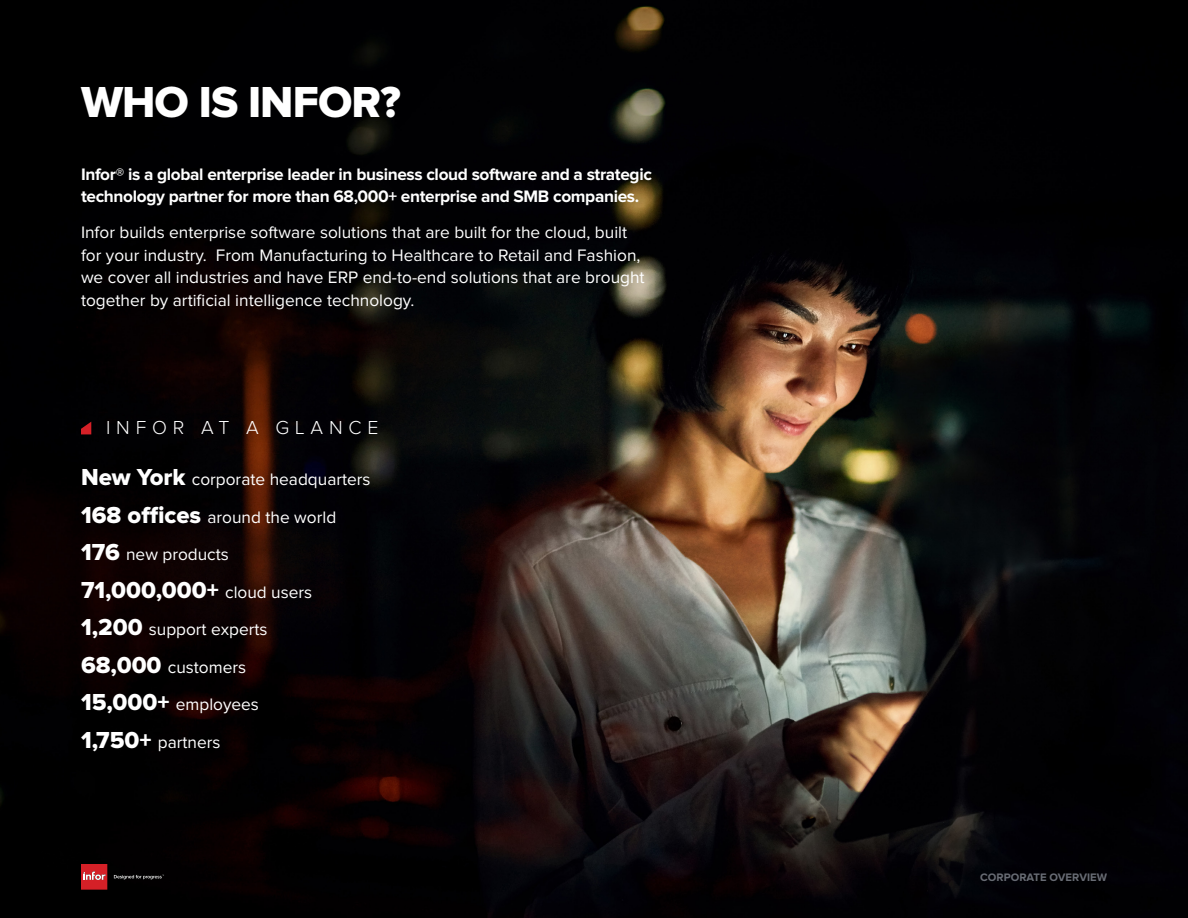
<style>
.page{position:relative;width:1188px;height:918px;background:#fff}
.page>*{position:absolute;margin:0;border:0;box-sizing:border-box;transform-origin:0 0}
.t1{font:45px "Proxima Nova Extrabld";letter-spacing:-.02em;color:#fff}
.t2{font:24px "Proxima Nova Extrabld";color:#fff}
.t3{font:300 19.5px "Proxima Nova";letter-spacing:.3em;color:#fff}
.t4{font:17.25px/37.5px "Proxima Nova";color:#fff}
.t5{font:700 17.25px/22.5px "Proxima Nova";letter-spacing:-.02em;color:#fff}
.t6{font:700 11.25px "Proxima Nova";color:#686c74}
.s1{font-family:"Proxima Nova Extrabld";font-size:24px}
.s2{font-family:"Proxima Nova";font-size:17.25px}
</style>
<div class="page">
<img style="left:0;top:0;width:1188px;height:918px">
<svg style="left:81px;top:422px;width:10px;height:12px"></svg>
<svg style="left:114px;top:875px;width:50px;height:4px"></svg>
<svg style="left:81px;top:864px;width:26px;height:26px"></svg>
<h1 class="t1" style="left:81px;top:81px;width:321px">WHO IS INFOR?</h1>
<p class="t5" style="left:81px;top:163px;width:573px">Infor® is a global enterprise leader in business cloud software and a strategic technology partner for more than 68,000+ enterprise and SMB companies.</p>
<p class="t4" style="left:81px;top:222px;width:565px;line-height:22.5px">Infor builds enterprise software solutions that are built for the cloud, built for your industry. From Manufacturing to Healthcare to Retail and Fashion, we cover all industries and have ERP end-to-end solutions that are brought together by artificial intelligence technology.</p>
<p class="t3" style="left:106px;top:419px;width:274px">INFOR AT A GLANCE</p>
<p class="t4" style="left:81px;top:462px;width:291px"><span class="s1">New York</span> corporate headquarters<br><span class="s1">168 offices</span> around the world<br><span class="s1">176</span> new products</p>
<h2 class="t2" style="left:81px;top:579px;width:233px">71,000,000+ <span class="s2">cloud users</span></h2>
<p class="t4" style="left:81px;top:612px;width:188px"><span class="s1">1,200</span> support experts<br><span class="s1">68,000</span> customers<br><span class="s1">15,000+</span> employees<br><span class="s1">1,750+</span> partners</p>
<p class="t6" style="left:980px;top:872px;width:128px">CORPORATE OVERVIEW</p>
</div>
